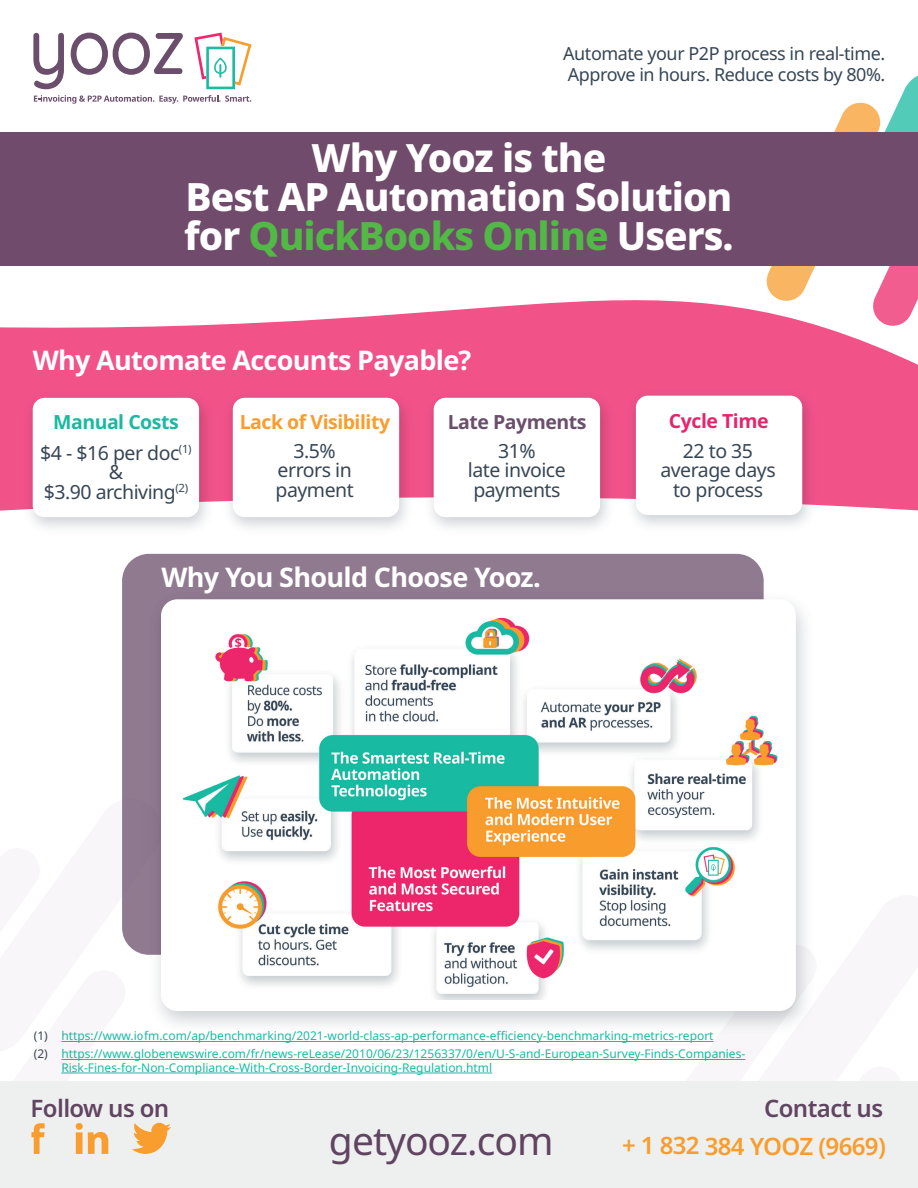
<style>
.page{position:relative;width:918px;height:1188px;background:#fff}
.page>*{position:absolute;margin:0;border:0;box-sizing:border-box;transform-origin:0 0}
.t1{font:800 39px/39px "Noto Sans";letter-spacing:-.025em;color:#fff;text-align:center}
.t2{font:39px "Noto Sans";letter-spacing:-.025em;color:#614462}
.t3{font:700 27px "Noto Sans";letter-spacing:-.025em;color:#fff}
.t4{font:600 24px "Noto Sans";letter-spacing:-.025em;color:#614462}
.t5{font:600 24px "Noto Sans";letter-spacing:-.03em;color:#f89d2e}
.t6{font:19.5px/19.5px "Noto Sans";letter-spacing:-.025em;color:#374655;text-align:center}
.t7{font:700 19.5px "Noto Sans";letter-spacing:-.025em;color:#f89d2e}
.t8{font:700 19.5px "Noto Sans";letter-spacing:-.025em;color:#6b4e6c}
.t9{font:700 19.5px "Noto Sans";letter-spacing:-.025em;color:#e6246d}
.t10{font:18px/21.6px "Noto Sans";letter-spacing:-.025em;color:#364655}
.t11{font:12px/18px "Noto Sans";color:#19baa3}
.s1{color:#52b947}
.s2{font-weight:700;color:#19baa2}
.s3{color:#374655}
</style>
<div class="page">
<svg style="left:33px;top:33px;width:31px;height:56px"></svg>
<svg style="left:71px;top:33px;width:112px;height:42px"></svg>
<svg style="left:34px;top:95px;width:217px;height:9px"></svg>
<svg style="left:194px;top:33px;width:58px;height:56px"></svg>
<svg style="left:767px;top:75px;width:151px;height:225px"></svg>
<div style="left:0;top:133px;width:918px;height:133px;background:#714b6b"></div>
<svg style="left:0;top:300px;width:918px;height:211px;fill:#f15389"></svg>
<img style="left:17px;top:386px;width:401px;height:142px">
<div style="left:33px;top:398px;width:166px;height:119px;background:#fff;border-radius:12px"></div>
<div style="left:233px;top:398px;width:166px;height:119px;background:#fff;border-radius:12px"></div>
<img style="left:418px;top:386px;width:202px;height:142px">
<div style="left:434px;top:398px;width:166px;height:119px;background:#fff;border-radius:12px"></div>
<img style="left:620px;top:384px;width:203px;height:142px">
<div style="left:636px;top:396px;width:166px;height:119px;background:#fff;border-radius:12px"></div>
<hr style="left:61px;top:1041px;width:653px;height:1px;background:#19baa3">
<hr style="left:61px;top:1059px;width:684px;height:1px;background:#19baa3">
<hr style="left:61px;top:1073px;width:431px;height:1px;background:#19baa3">
<div style="left:0;top:1081px;width:918px;height:107px;background:#eef0ef"></div>
<svg style="left:31px;top:933px;width:140px;height:221px"></svg>
<div style="left:122px;top:554px;width:642px;height:401px;background:#907a90;border-radius:27px"></div>
<img style="left:141px;top:584px;width:671px;height:457px">
<div style="left:161px;top:599px;width:635px;height:412px;background:#fff;border-radius:16px"></div>
<img style="left:182px;top:617px;width:596px;height:383px">
<h3 class="t10" style="left:563px;top:43px;width:324px">Automate your P2P process in real-time.<br>Approve in hours. Reduce costs by 80%.</h3>
<h1 class="t1" style="left:184px;top:139px;width:551px">Why Yooz is the<br>Best AP Automation Solution for <span class="s1">QuickBooks Online</span> Users.</h1>
<h2 class="t3" style="left:33px;top:341px;width:440px">Why Automate Accounts Payable?</h2>
<h3 class="t6" style="left:40px;top:407px;width:153px;line-height:30.9px"><span class="s2">Manual Costs </span>$4 - $16 per doc<sup>(1)</sup></h3>
<h3 class="t6" style="left:44px;top:463px;width:146px">&amp;<br>$3.90 archiving<sup>(2)</sup></h3>
<h3 class="t7" style="left:240px;top:408px;width:152px">Lack of Visibility</h3>
<h3 class="t6" style="left:276px;top:441px;width:80px">3.5% errors in payment</h3>
<h3 class="t9" style="left:669px;top:407px;width:101px">Cycle Time</h3>
<h3 class="t8" style="left:448px;top:408px;width:140px">Late Payments</h3>
<h3 class="t6" style="left:468px;top:441px;width:99px">31%<br>late invoice payments</h3>
<h3 class="t6" style="left:660px;top:441px;width:117px">22 to 35 average days to process</h3>
<h2 class="t3" style="left:161px;top:558px;width:381px">Why You Should Choose Yooz.</h2>
<p class="t11" style="left:34px;top:1027px;width:713px"><span class="s3">(1)</span> https://www.iofm.com/ap/benchmarking/2021-world-class-ap-performance-efficiency-benchmarking-metrics-report<br><span class="s3">(2)</span> https://www.globenewswire.com/fr/news-reLease/2010/06/23/1256337/0/en/U-S-and-European-Survey-Finds-Companies-</p>
<p class="t11" style="left:61px;top:1059px;width:432px">Risk-Fines-for-Non-Compliance-With-Cross-Border-Invoicing-Regulation.html</p>
<h3 class="t4" style="left:31px;top:1091px;width:140px">Follow us on</h3>
<h3 class="t4" style="left:764px;top:1091px;width:121px">Contact us</h3>
<h3 class="t5" style="left:622px;top:1129px;width:265px">+ 1 832 384 YOOZ (9669)</h3>
<h1 class="t2" style="left:329px;top:1113px;width:226px">getyooz.com</h1>
</div>
